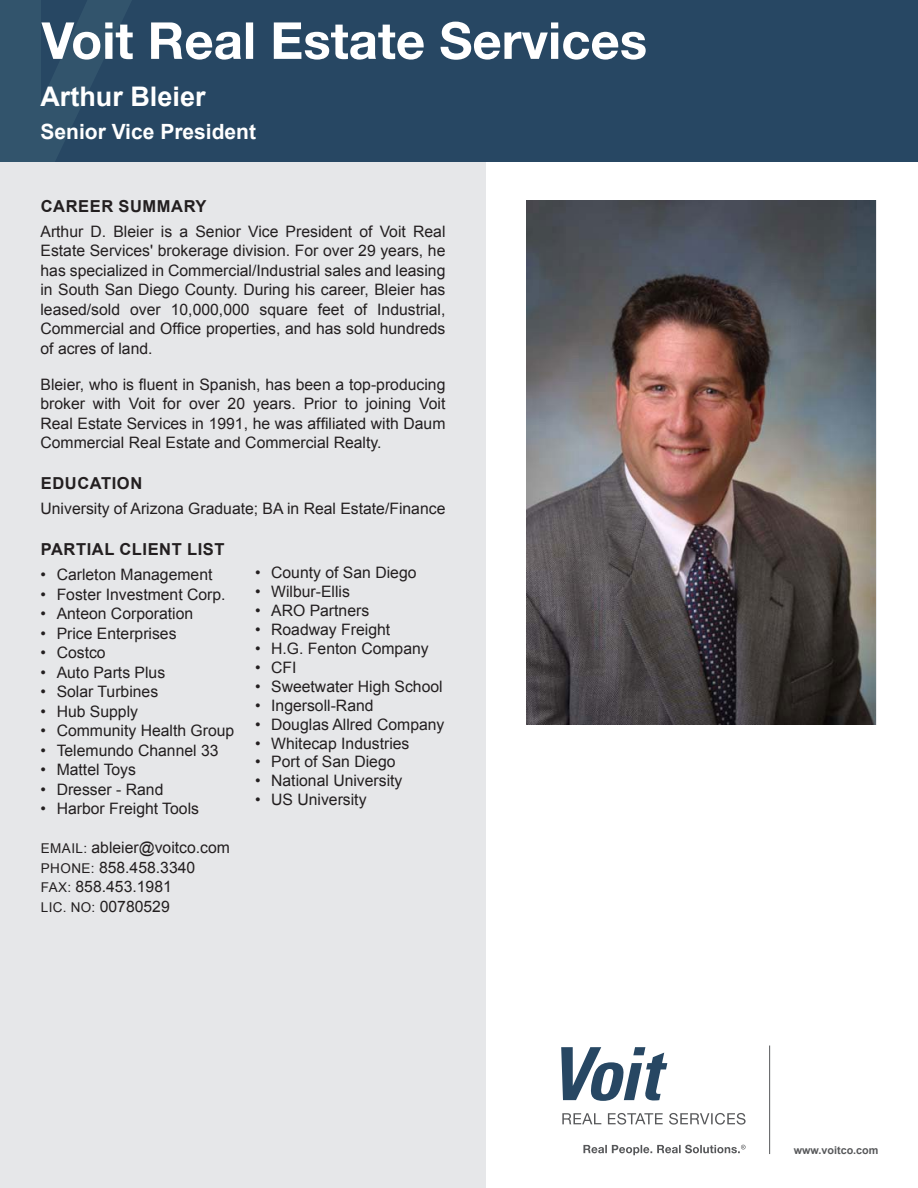
<style>
.page{position:relative;width:918px;height:1188px;background:#fff}
.page>*{position:absolute;margin:0;border:0;box-sizing:border-box;transform-origin:0 0}
.Name{font:700 27px "Arial";color:#fff}
.t1{font:700 21px "Arial";color:#fff}
.Heading{font:700 16.5px "Arial";letter-spacing:.035em;color:#231f20}
.Copy{font:15.75px/19.5px "Arial";color:#231f20;text-align:justify}
.Contact_Info{font:15.75px "Arial";color:#231f20}
.t2{font:700 10.8px "Arial";color:#57585a}
.s1{font-size:13.5px}
</style>
<div class="page">
<div style="left:0;top:0;width:486px;height:1188px;background:#e6e7e9"></div>
<div style="left:0;top:0;width:918px;height:162px;background:#274763"></div>
<svg style="left:0;top:0;width:133px;height:162px"></svg>
<svg style="left:151px;top:22px;width:102px;height:38px"></svg>
<svg style="left:274px;top:22px;width:150px;height:38px"></svg>
<svg style="left:440px;top:22px;width:206px;height:38px"></svg>
<svg style="left:583px;top:1145px;width:163px;height:10px"></svg>
<svg style="left:562px;top:1113px;width:39px;height:11px"></svg>
<svg style="left:608px;top:1113px;width:55px;height:12px"></svg>
<svg style="left:669px;top:1113px;width:77px;height:12px"></svg>
<svg style="left:561px;top:1047px;width:106px;height:54px"></svg>
<hr style="left:769px;top:1046px;width:1px;height:108px;background:#57585a">
<img style="left:527px;top:200px;width:349px;height:525px">
<p class="Name" style="left:40px;top:78px;width:167px">Arthur Bleier</p>
<p class="t1" style="left:40px;top:117px;width:217px">Senior Vice President</p>
<p class="Heading" style="left:41px;top:195px;width:167px">CAREER SUMMARY</p>
<p class="Copy" style="left:40px;top:222px;width:407px">Arthur D. Bleier is a Senior Vice President of Voit Real Estate Services' brokerage division. For over 29 years, he has specialized in Commercial/Industrial sales and leasing in South San Diego County. During his career, Bleier has leased/sold over 10,000,000 square feet of Industrial, Commercial and Office properties, and has sold hundreds of acres of land.</p>
<p class="Copy" style="left:40px;top:374px;width:406px">Bleier, who is fluent in Spanish, has been a top-producing broker with Voit for over 20 years. Prior to joining Voit Real Estate Services in 1991, he was affiliated with Daum Commercial Real Estate and Commercial Realty.</p>
<p class="Heading" style="left:41px;top:472px;width:103px">EDUCATION</p>
<p class="Copy" style="left:40px;top:499px;width:406px">University of Arizona Graduate; BA in Real Estate/Finance</p>
<p class="Heading" style="left:41px;top:538px;width:185px">PARTIAL CLIENT LIST</p>
<p class="Copy" style="left:40px;top:565px;width:174px">• Carleton Management</p>
<p class="Copy" style="left:40px;top:584px;width:187px">• Foster Investment Corp.</p>
<p class="Copy" style="left:40px;top:604px;width:154px">• Anteon Corporation</p>
<p class="Copy" style="left:40px;top:623px;width:138px">• Price Enterprises</p>
<p class="Copy" style="left:40px;top:643px;width:67px">• Costco</p>
<p class="Copy" style="left:40px;top:662px;width:126px">• Auto Parts Plus</p>
<p class="Copy" style="left:40px;top:682px;width:119px">• Solar Turbines</p>
<p class="Copy" style="left:40px;top:701px;width:99px">• Hub Supply</p>
<p class="Copy" style="left:40px;top:721px;width:195px">• Community Health Group</p>
<p class="Copy" style="left:40px;top:740px;width:180px">• Telemundo Channel 33</p>
<p class="Copy" style="left:40px;top:760px;width:97px">• Mattel Toys</p>
<p class="Copy" style="left:40px;top:779px;width:124px">• Dresser - Rand</p>
<p class="Copy" style="left:40px;top:799px;width:160px">• Harbor Freight Tools</p>
<p class="Contact_Info" style="left:41px;top:837px;width:191px"><span class="s1">EMAIL:</span> ableier@voitco.com</p>
<p class="Contact_Info" style="left:41px;top:856px;width:156px"><span class="s1">PHONE:</span> 858.458.3340</p>
<p class="Contact_Info" style="left:41px;top:876px;width:133px"><span class="s1">FAX:</span> 858.453.1981</p>
<p class="Contact_Info" style="left:41px;top:895px;width:131px"><span class="s1">LIC. NO:</span> 00780529</p>
<p class="Copy" style="left:255px;top:563px;width:163px">• County of San Diego</p>
<p class="Copy" style="left:255px;top:582px;width:96px">• Wilbur-Ellis</p>
<p class="Copy" style="left:255px;top:601px;width:116px">• ARO Partners</p>
<p class="Copy" style="left:255px;top:620px;width:137px">• Roadway Freight</p>
<p class="Copy" style="left:255px;top:639px;width:175px">• H.G. Fenton Company</p>
<p class="Copy" style="left:255px;top:658px;width:43px">• CFI</p>
<p class="Copy" style="left:255px;top:676px;width:189px">• Sweetwater High School</p>
<p class="Copy" style="left:255px;top:695px;width:120px">• Ingersoll-Rand</p>
<p class="Copy" style="left:255px;top:714px;width:191px">• Douglas Allred Company</p>
<p class="Copy" style="left:255px;top:733px;width:156px">• Whitecap Industries</p>
<p class="Copy" style="left:255px;top:752px;width:142px">• Port of San Diego</p>
<p class="Copy" style="left:255px;top:771px;width:149px">• National University</p>
<p class="Copy" style="left:255px;top:790px;width:113px">• US University</p>
<p class="t2" style="left:794px;top:1142px;width:86px">www.voitco.com</p>
</div>
